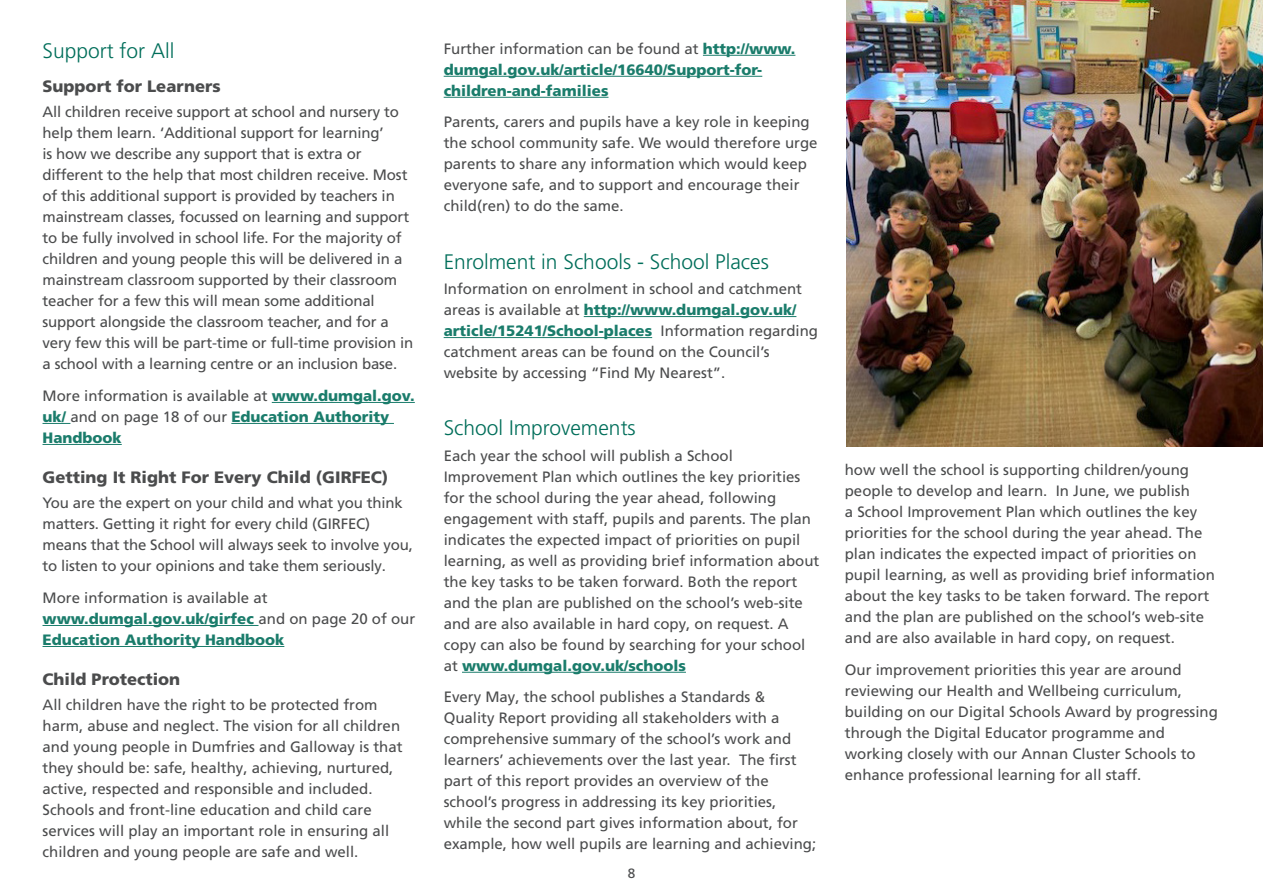
<style>
.page{position:relative;width:1263px;height:893px;background:#fff}
.page>*{position:absolute;margin:0;border:0;box-sizing:border-box;transform-origin:0 0}
.t1{font:300 21px "Frutiger LT Pro";color:#006e5a}
.Sub_heading_1{font:900 16.5px "Frutiger LT Pro";color:#4b4c4d}
.Body{font:15px/21px "Frutiger LT Pro";color:#4b4c4d}
.Body-2{font:900 15px/21px "Frutiger LT Pro";color:#1a7c6b}
.t2{font:13.5px "Frutiger LT Pro";color:#4b4c4d}
.s1{font-weight:900;color:#1a7c6b}
.s2{font-weight:400;color:#4b4c4d}
</style>
<div class="page">
<img style="left:846px;top:0;width:417px;height:446px">
<hr style="left:272px;top:402px;width:143px;height:1px;background:#1a7c6b">
<svg style="left:43px;top:423px;width:27px;height:1px"></svg>
<hr style="left:231px;top:423px;width:163px;height:1px;background:#1a7c6b">
<hr style="left:43px;top:444px;width:79px;height:1px;background:#1a7c6b">
<hr style="left:43px;top:625px;width:215px;height:1px;background:#1a7c6b">
<hr style="left:43px;top:646px;width:241px;height:1px;background:#1a7c6b">
<hr style="left:703px;top:55px;width:92px;height:1px;background:#1a7c6b">
<hr style="left:444px;top:76px;width:318px;height:1px;background:#1a7c6b">
<hr style="left:444px;top:97px;width:164px;height:1px;background:#1a7c6b">
<hr style="left:584px;top:316px;width:212px;height:1px;background:#1a7c6b">
<hr style="left:444px;top:337px;width:208px;height:1px;background:#1a7c6b">
<hr style="left:462px;top:672px;width:224px;height:1px;background:#1a7c6b">
<h2 class="t1" style="left:43px;top:39px;width:133px">Support for All</h2>
<h3 class="Sub_heading_1" style="left:43px;top:76px;width:180px">Support for Learners</h3>
<p class="Body" style="left:43px;top:102px;width:372px">All children receive support at school and nursery to help them learn. ‘Additional support for learning’<br>is how we describe any support that is extra or different to the help that most children receive. Most of this additional support is provided by teachers in mainstream classes, focussed on learning and support to be fully involved in school life. For the majority of children and young people this will be delivered in a mainstream classroom supported by their classroom teacher for a few this will mean some additional support alongside the classroom teacher, and for a very few this will be part-time or full-time provision in a school with a learning centre or an inclusion base.</p>
<p class="Body" style="left:43px;top:385px;width:374px">More information is available at <span class="s1">www.dumgal.gov. uk/</span> and on page 18 of our <span class="s1">Education Authority<br>Handbook</span></p>
<h3 class="Sub_heading_1" style="left:43px;top:467px;width:347px">Getting It Right For Every Child (GIRFEC)</h3>
<p class="Body" style="left:43px;top:493px;width:372px">You are the expert on your child and what you think matters. Getting it right for every child (GIRFEC) means that the School will always seek to involve you, to listen to your opinions and take them seriously.</p>
<p class="Body-2" style="left:43px;top:587px;width:374px"><span class="s2">More information is available at </span>www.dumgal.gov.uk/girfec <span class="s2">and on page 20 of our<br></span>Education Authority Handbook</p>
<h3 class="Sub_heading_1" style="left:43px;top:669px;width:139px">Child Protection</h3>
<p class="Body" style="left:43px;top:695px;width:362px">All children have the right to be protected from harm, abuse and neglect. The vision for all children and young people in Dumfries and Galloway is that they should be: safe, healthy, achieving, nurtured, active, respected and responsible and included.<br>Schools and front-line education and child care services will play an important role in ensuring all children and young people are safe and well.</p>
<p class="Body-2" style="left:444px;top:38px;width:353px"><span class="s2">Further information can be found at</span> http://www. dumgal.gov.uk/article/16640/Support-for&shy;children-and-families</p>
<p class="Body" style="left:444px;top:112px;width:375px">Parents, carers and pupils have a key role in keeping the school community safe. We would therefore urge parents to share any information which would keep everyone safe, and to support and encourage their child(ren) to do the same.</p>
<h2 class="t1" style="left:444px;top:249px;width:327px">Enrolment in Schools - School Places</h2>
<p class="Body" style="left:444px;top:278px;width:376px">Information on enrolment in school and catchment areas is available at <span class="s1">http://www.dumgal.gov.uk/ article/15241/School-places</span> Information regarding catchment areas can be found on the Council’s website by accessing “Find My Nearest”.</p>
<h2 class="t1" style="left:444px;top:416px;width:194px">School Improvements</h2>
<p class="Body" style="left:444px;top:445px;width:377px">Each year the school will publish a School Improvement Plan which outlines the key priorities for the school during the year ahead, following engagement with staff, pupils and parents. The plan indicates the expected impact of priorities on pupil learning, as well as providing brief information about the key tasks to be taken forward. Both the report and the plan are published on the school’s web-site and are also available in hard copy, on request. A copy can also be found by searching for your school at <span class="s1">www.dumgal.gov.uk/schools</span></p>
<p class="Body" style="left:444px;top:687px;width:374px">Every May, the school publishes a Standards &amp; Quality Report providing all stakeholders with a comprehensive summary of the school’s work and learners’ achievements over the last year. The first part of this report provides an overview of the school’s progress in addressing its key priorities, while the second part gives information about, for example, how well pupils are learning and achieving;</p>
<p class="t2" style="left:628px;top:865px;width:9px">8</p>
<p class="Body" style="left:845px;top:460px;width:372px">how well the school is supporting children/young people to develop and learn. In June, we publish<br>a School Improvement Plan which outlines the key priorities for the school during the year ahead. The plan indicates the expected impact of priorities on pupil learning, as well as providing brief information about the key tasks to be taken forward. The report and the plan are published on the school’s web-site and are also available in hard copy, on request.</p>
<p class="Body" style="left:845px;top:659px;width:374px">Our improvement priorities this year are around reviewing our Health and Wellbeing curriculum, building on our Digital Schools Award by progressing through the Digital Educator programme and working closely with our Annan Cluster Schools to enhance professional learning for all staff.</p>
</div>
